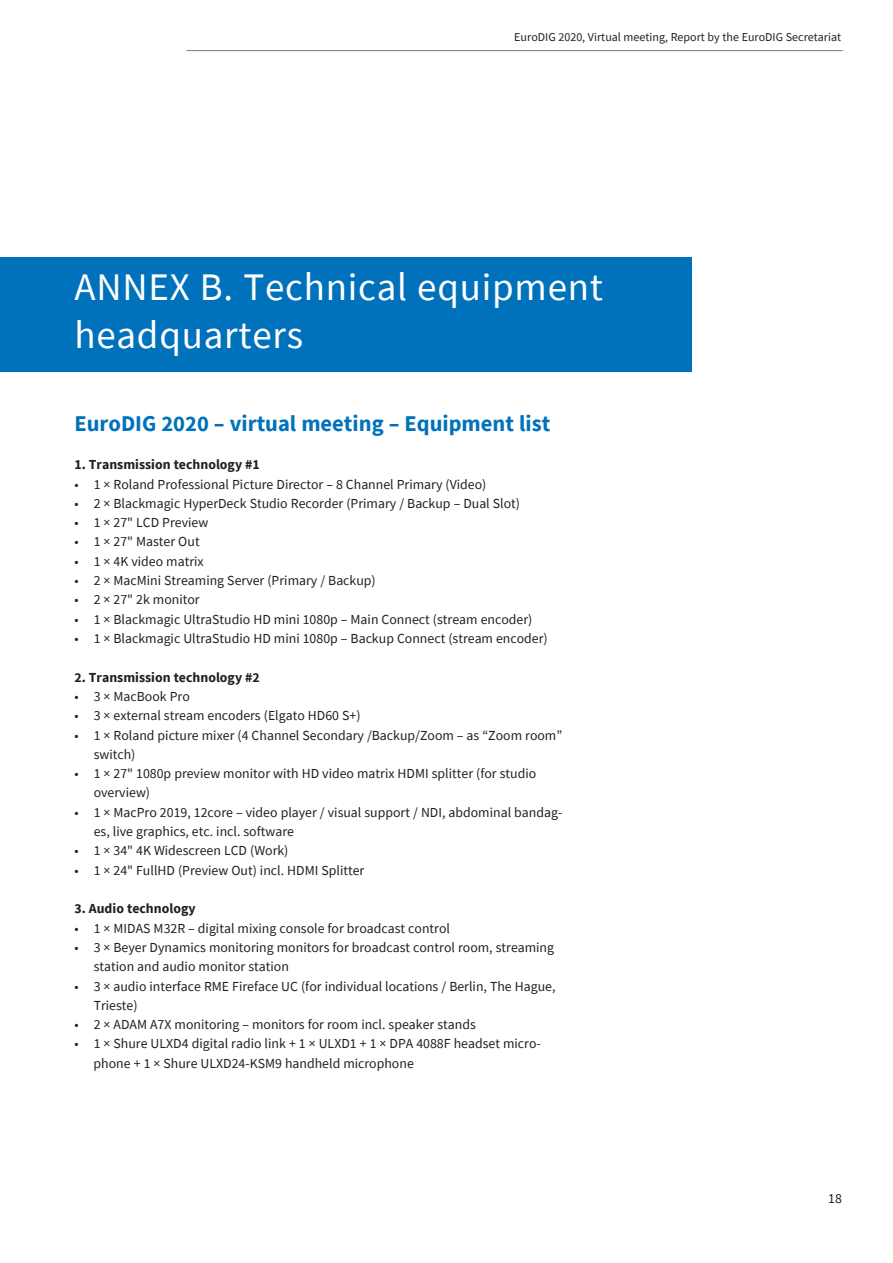
<style>
.page{position:relative;width:893px;height:1263px;background:#fff}
.page>*{position:absolute;margin:0;border:0;box-sizing:border-box;transform-origin:0 0}
.t1{font:39px/48px "Source Sans Pro";letter-spacing:.02em;color:#fff}
.t2{font:700 22.5px "Source Sans Pro";color:#0072bc}
.t3{font:13.8px/19.4px "Source Sans Pro";color:#231f20}
.t4{font:700 13.8px "Source Sans Pro";color:#231f20}
.t5{font:12px "Source Sans Pro";color:#231f20}
</style>
<div class="page">
<hr style="left:186px;top:50px;width:657px;height:1px;background:#808285">
<div style="left:0;top:257px;width:691px;height:114px;background:#0072bc"></div>
<p class="t5" style="left:514px;top:30px;width:328px">EuroDIG 2020, Virtual meeting, Report by the EuroDIG Secretariat</p>
<h1 class="t1" style="left:74px;top:262px;width:530px">ANNEX B. Technical equipment headquarters</h1>
<h2 class="t2" style="left:74px;top:408px;width:477px">EuroDIG 2020 – virtual meeting – Equipment list</h2>
<p class="t4" style="left:74px;top:456px;width:187px">1. Transmission technology #1</p>
<p class="t3" style="left:74px;top:474px;width:413px">• 1 × Roland Professional Picture Director – 8 Channel Primary (Video)</p>
<p class="t3" style="left:74px;top:493px;width:447px">• 2 × Blackmagic HyperDeck Studio Recorder (Primary / Backup – Dual Slot)</p>
<p class="t3" style="left:74px;top:513px;width:135px">• 1 × 27" LCD Preview</p>
<p class="t3" style="left:74px;top:532px;width:127px">• 1 × 27" Master Out</p>
<p class="t3" style="left:74px;top:551px;width:131px">• 1 × 4K video matrix</p>
<p class="t3" style="left:74px;top:570px;width:303px">• 2 × MacMini Streaming Server (Primary / Backup)</p>
<p class="t3" style="left:74px;top:590px;width:127px">• 2 × 27" 2k monitor</p>
<p class="t3" style="left:74px;top:609px;width:459px">• 1 × Blackmagic UltraStudio HD mini 1080p – Main Connect (stream encoder)</p>
<p class="t3" style="left:74px;top:628px;width:475px">• 1 × Blackmagic UltraStudio HD mini 1080p – Backup Connect (stream encoder)</p>
<p class="t4" style="left:74px;top:668px;width:187px">2. Transmission technology #2</p>
<p class="t3" style="left:74px;top:686px;width:117px">• 3 × MacBook Pro</p>
<p class="t3" style="left:74px;top:706px;width:288px">• 3 × external stream encoders (Elgato HD60 S+)</p>
<p class="t3" style="left:94px;top:725px;width:470px;text-indent:-19px">• 1 × Roland picture mixer (4 Channel Secondary /Backup/Zoom – as “Zoom room” switch)</p>
<p class="t3" style="left:94px;top:763px;width:444px;text-indent:-19px">• 1 × 27" 1080p preview monitor with HD video matrix HDMI splitter (for studio overview)</p>
<p class="t3" style="left:94px;top:802px;width:470px;text-indent:-19px">• 1 × MacPro 2019, 12core – video player / visual support / NDI, abdominal bandag&shy;es, live graphics, etc. incl. software</p>
<p class="t3" style="left:74px;top:841px;width:216px">• 1 × 34" 4K Widescreen LCD (Work)</p>
<p class="t3" style="left:74px;top:860px;width:291px">• 1 × 24" FullHD (Preview Out) incl. HDMI Splitter</p>
<p class="t4" style="left:74px;top:900px;width:123px">3. Audio technology</p>
<p class="t3" style="left:74px;top:918px;width:377px">• 1 × MIDAS M32R – digital mixing console for broadcast control</p>
<p class="t3" style="left:94px;top:937px;width:462px;text-indent:-19px">• 3 × Beyer Dynamics monitoring monitors for broadcast control room, streaming station and audio monitor station</p>
<p class="t3" style="left:94px;top:976px;width:463px;text-indent:-19px">• 3 × audio interface RME Fireface UC (for individual locations / Berlin, The Hague,<br>Trieste)</p>
<p class="t3" style="left:74px;top:1014px;width:403px">• 2 × ADAM A7X monitoring – monitors for room incl. speaker stands</p>
<p class="t3" style="left:94px;top:1034px;width:449px;text-indent:-19px">• 1 × Shure ULXD4 digital radio link + 1 × ULXD1 + 1 × DPA 4088F headset micro&shy;phone + 1 × Shure ULXD24-KSM9 handheld microphone</p>
<p class="t3" style="left:828px;top:1188px;width:15px">18</p>
</div>
